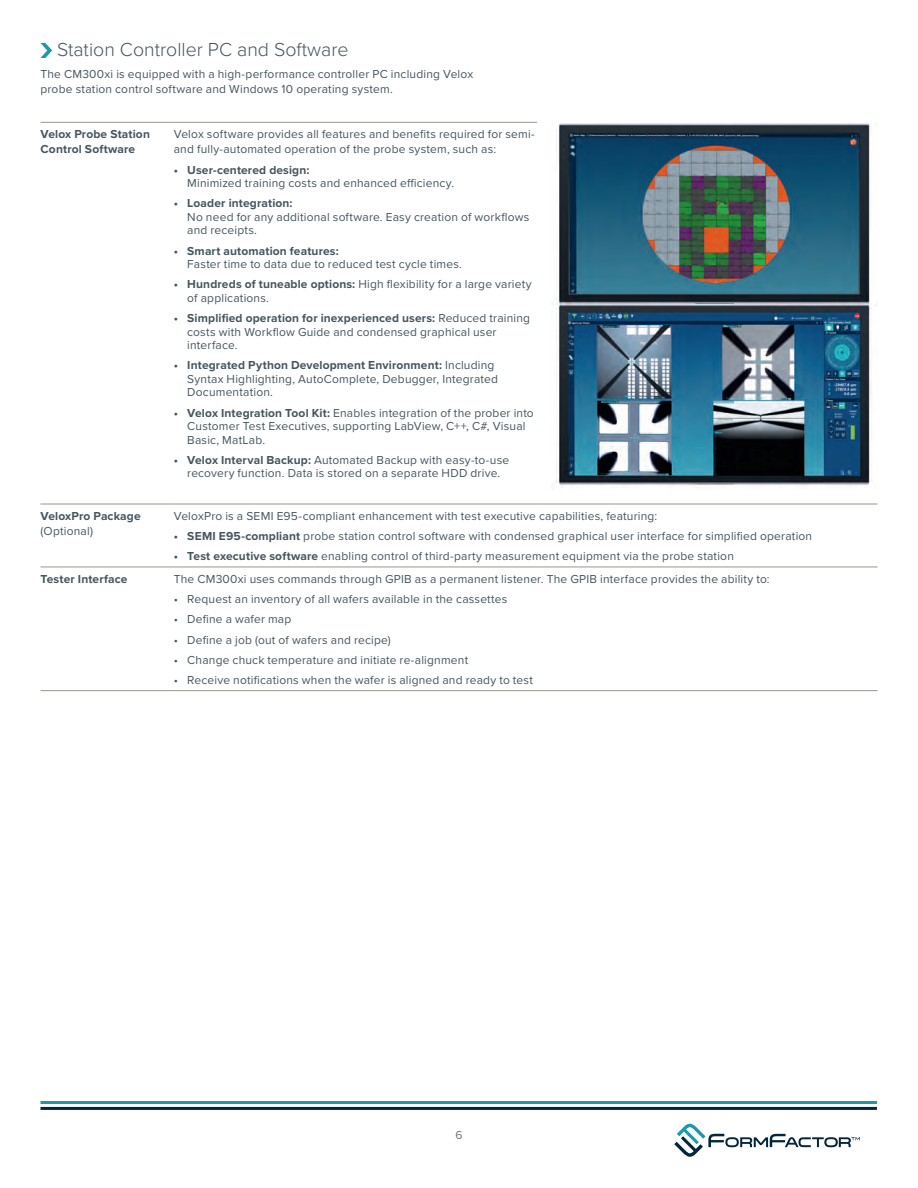
<style>
.page{position:relative;width:918px;height:1188px;background:#fff}
.page>*{position:absolute;margin:0;border:0;box-sizing:border-box;transform-origin:0 0}
.t1{font:300 19.5px "Proxima Nova";color:#45555f}
.t2{font:12px/13.5px "Proxima Nova";letter-spacing:.015em;color:#45555f}
.t3{font:700 12px/15px "Proxima Nova";letter-spacing:.01em;color:#45555f}
.t4{font:12px "Proxima Nova";color:#757679}
.s1{font-weight:700}
</style>
<div class="page">
<svg style="left:674px;top:1124px;width:186px;height:33px"></svg>
<hr style="left:40px;top:1101px;width:837px;height:3px;background:#1e99a8">
<hr style="left:40px;top:1107px;width:837px;height:3px;background:#03253d">
<svg style="left:40px;top:43px;width:12px;height:15px"></svg>
<hr style="left:40px;top:122px;width:134px;height:1px;background:#9a968d">
<hr style="left:174px;top:122px;width:363px;height:1px;background:#9a968d">
<hr style="left:40px;top:504px;width:134px;height:1px;background:#9a968d">
<hr style="left:174px;top:504px;width:363px;height:1px;background:#9a968d">
<hr style="left:537px;top:504px;width:340px;height:1px;background:#9a968d">
<hr style="left:40px;top:567px;width:134px;height:1px;background:#9a968d">
<hr style="left:174px;top:567px;width:363px;height:1px;background:#9a968d">
<hr style="left:537px;top:567px;width:340px;height:1px;background:#9a968d">
<hr style="left:40px;top:690px;width:134px;height:1px;background:#9a968d">
<hr style="left:174px;top:690px;width:363px;height:1px;background:#9a968d">
<hr style="left:537px;top:690px;width:340px;height:1px;background:#9a968d">
<img style="left:552px;top:123px;width:325px;height:366px">
<h1 class="t1" style="left:57px;top:38px;width:293px">Station Controller PC and Software</h1>
<p class="t2" style="left:40px;top:67px;width:434px;line-height:15px">The CM300xi is equipped with a high-performance controller PC including Velox probe station control software and Windows 10 operating system.</p>
<p class="t3" style="left:40px;top:127px;width:111px">Velox Probe Station<br>Control Software</p>
<p class="t2" style="left:174px;top:127px;width:362px;line-height:15px">Velox software provides all features and benefits required for semi&shy;and fully-automated operation of the probe system, such as:</p>
<p class="t3" style="left:174px;top:162px;width:137px">• User-centered design:</p>
<p class="t2" style="left:187px;top:177px;width:268px">Minimized training costs and enhanced efficiency.</p>
<p class="t3" style="left:174px;top:196px;width:120px">• Loader integration:</p>
<p class="t2" style="left:187px;top:210px;width:344px">No need for any additional software. Easy creation of workflows and receipts.</p>
<p class="t3" style="left:174px;top:243px;width:166px">• Smart automation features:</p>
<p class="t2" style="left:187px;top:258px;width:276px">Faster time to data due to reduced test cycle times.</p>
<p class="t2" style="left:187px;top:278px;width:346px;text-indent:-13px"><span class="s1">• Hundreds of tuneable options:</span> High flexibility for a large variety of applications.</p>
<p class="t2" style="left:187px;top:312px;width:344px;text-indent:-13px"><span class="s1">• Simplified operation for inexperienced users:</span> Reduced training costs with Workflow Guide and condensed graphical user interface.</p>
<p class="t2" style="left:187px;top:359px;width:312px;text-indent:-13px"><span class="s1">• Integrated Python Development Environment:</span> Including<br>Syntax Highlighting, AutoComplete, Debugger, Integrated<br>Documentation.</p>
<p class="t2" style="left:187px;top:406px;width:348px;text-indent:-13px"><span class="s1">• Velox Integration Tool Kit:</span> Enables integration of the prober into<br>Customer Test Executives, supporting LabView, C++, C#, Visual<br>Basic, MatLab.</p>
<p class="t2" style="left:174px;top:453px;width:337px;text-align:center"><span class="s1">• Velox Interval Backup:</span> Automated Backup with easy-to-use recovery function. Data is stored on a separate HDD drive.</p>
<p class="t3" style="left:40px;top:509px;width:102px">VeloxPro Package</p>
<p class="t2" style="left:40px;top:524px;width:54px">(Optional)</p>
<p class="t2" style="left:174px;top:509px;width:485px">VeloxPro is a SEMI E95-compliant enhancement with test executive capabilities, featuring:</p>
<p class="t2" style="left:174px;top:530px;width:640px"><span class="s1">• SEMI E95-compliant</span> probe station control software with condensed graphical user interface for simplified operation</p>
<p class="t2" style="left:174px;top:550px;width:562px"><span class="s1">• Test executive software</span> enabling control of third-party measurement equipment via the probe station</p>
<p class="t3" style="left:40px;top:572px;width:88px">Tester Interface</p>
<p class="t2" style="left:174px;top:572px;width:597px">The CM300xi uses commands through GPIB as a permanent listener. The GPIB interface provides the ability to:</p>
<p class="t2" style="left:174px;top:593px;width:335px">• Request an inventory of all wafers available in the cassettes</p>
<p class="t2" style="left:174px;top:613px;width:119px">• Define a wafer map</p>
<p class="t2" style="left:174px;top:633px;width:219px">• Define a job (out of wafers and recipe)</p>
<p class="t2" style="left:174px;top:653px;width:296px">• Change chuck temperature and initiate re-alignment</p>
<p class="t2" style="left:174px;top:674px;width:361px">• Receive notifications when the wafer is aligned and ready to test</p>
<p class="t4" style="left:455px;top:1128px;width:9px">6</p>
</div>
